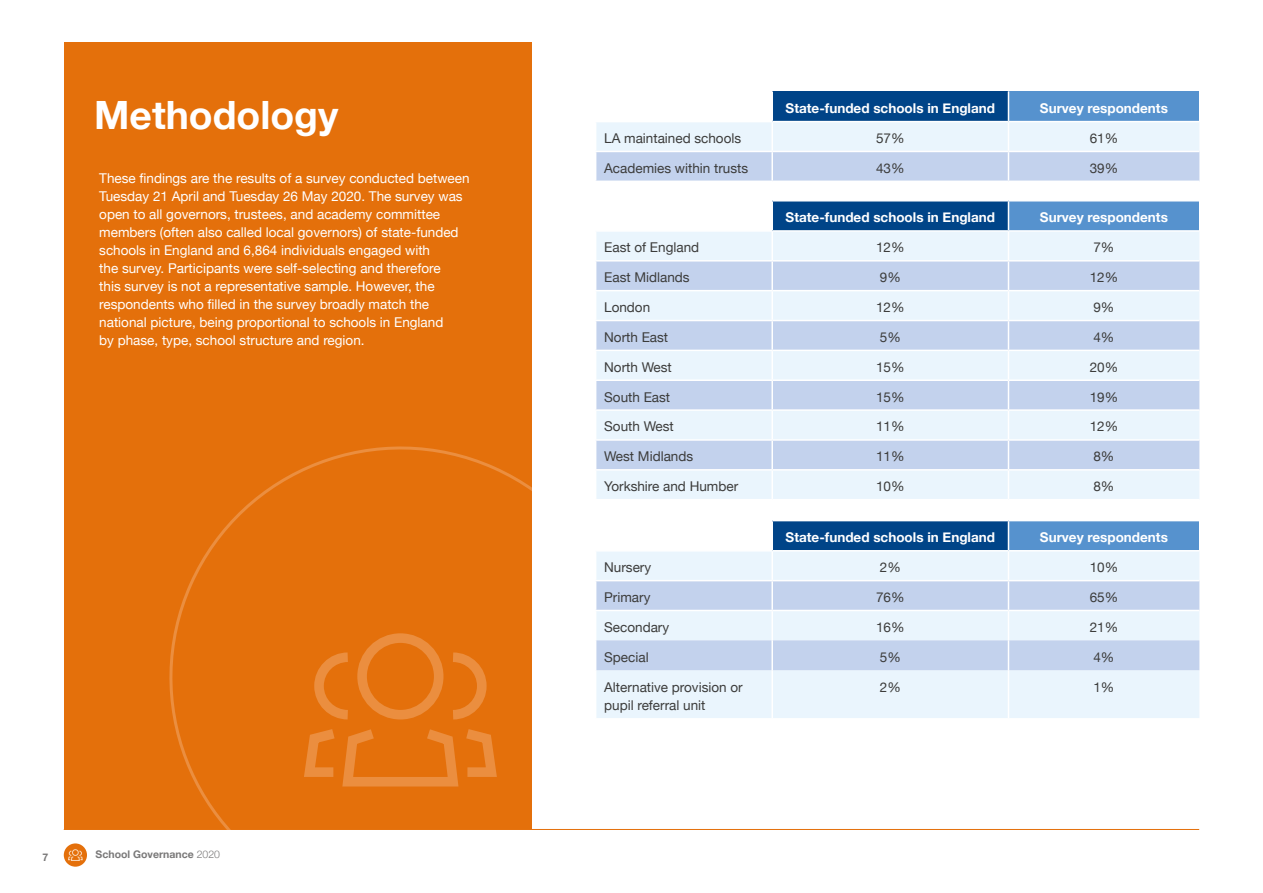
<style>
.page{position:relative;width:1263px;height:893px;background:#fff}
.page>*{position:absolute;margin:0;border:0;box-sizing:border-box;transform-origin:0 0}
._1__Main_Page_Header{font:700 39px "Helvetica Neue";color:#fff}
._4__Main_Text_White{font:13.5px/18px "Helvetica Neue";color:#fff}
.Table_Main_Text{font:13.5px/18px "Helvetica Neue";color:#3c3c3b}
.Table_Main_Text-2{font:700 13.5px "Helvetica Neue";color:#fff}
.t1{font:700 10.5px "Helvetica Neue";color:#797878}
.s1{font-weight:300}
</style>
<div class="page">
<hr style="left:64px;top:829px;width:1135px;height:1px;background:#e4700b">
<div style="left:64px;top:843px;width:23px;height:24px;background:#e4700b;border-radius:50%"></div>
<svg style="left:68px;top:849px;width:15px;height:12px"></svg>
<div style="left:64px;top:43px;width:467px;height:786px;background:#e4700b"></div>
<svg style="left:169px;top:446px;width:362px;height:383px"></svg>
<svg style="left:298px;top:628px;width:204px;height:163px"></svg>
<div style="left:772px;top:91px;width:236px;height:31px;background:#048"></div>
<div style="left:1008px;top:91px;width:191px;height:31px;background:#5692ce"></div>
<hr style="left:771px;top:91px;width:2px;height:30px;background:#fff">
<hr style="left:1008px;top:91px;width:1px;height:30px;background:#fff">
<svg style="left:596px;top:122px;width:603px;height:59px;background:#d8e4f5"></svg>
<hr style="left:772px;top:121px;width:236px;height:1px;background:#fff">
<hr style="left:1008px;top:121px;width:191px;height:1px;background:#fff">
<div style="left:772px;top:521px;width:236px;height:30px;background:#048"></div>
<div style="left:1008px;top:521px;width:191px;height:30px;background:#5692ce"></div>
<div style="left:596px;top:552px;width:603px;height:166px;background:#eaf5fd"></div>
<svg style="left:596px;top:581px;width:603px;height:89px;background:#d0def2"></svg>
<hr style="left:771px;top:521px;width:2px;height:29px;background:#fff">
<hr style="left:771px;top:551px;width:2px;height:29px;background:#fff">
<hr style="left:595px;top:580px;width:177px;height:1px;background:#fff">
<hr style="left:772px;top:580px;width:236px;height:1px;background:#fff">
<hr style="left:771px;top:581px;width:2px;height:29px;background:#fff">
<hr style="left:1008px;top:580px;width:191px;height:1px;background:#fff">
<hr style="left:595px;top:610px;width:177px;height:1px;background:#fff">
<hr style="left:772px;top:610px;width:236px;height:1px;background:#fff">
<hr style="left:771px;top:611px;width:2px;height:29px;background:#fff">
<hr style="left:1008px;top:610px;width:191px;height:1px;background:#fff">
<svg style="left:1008px;top:521px;width:1px;height:119px"></svg>
<hr style="left:771px;top:640px;width:2px;height:30px;background:#fff">
<hr style="left:1008px;top:640px;width:1px;height:30px;background:#fff">
<hr style="left:771px;top:670px;width:2px;height:48px;background:#fff">
<hr style="left:1008px;top:670px;width:1px;height:48px;background:#fff">
<hr style="left:772px;top:550px;width:236px;height:1px;background:#fff">
<hr style="left:1008px;top:550px;width:191px;height:1px;background:#fff">
<div style="left:772px;top:201px;width:236px;height:30px;background:#048"></div>
<div style="left:1008px;top:201px;width:191px;height:30px;background:#5692ce"></div>
<div style="left:596px;top:232px;width:603px;height:267px;background:#eaf5fd"></div>
<svg style="left:596px;top:262px;width:603px;height:207px;background:#d4e1f3"></svg>
<hr style="left:772px;top:230px;width:236px;height:2px;background:#fff">
<hr style="left:1008px;top:230px;width:191px;height:2px;background:#fff">
<hr style="left:595px;top:469px;width:177px;height:2px;background:#fff">
<hr style="left:772px;top:469px;width:236px;height:2px;background:#fff">
<hr style="left:1008px;top:469px;width:191px;height:2px;background:#fff">
<hr style="left:771px;top:201px;width:2px;height:29px;background:#fff">
<hr style="left:771px;top:232px;width:2px;height:28px;background:#fff">
<hr style="left:595px;top:260px;width:177px;height:2px;background:#fff">
<hr style="left:772px;top:260px;width:236px;height:2px;background:#fff">
<hr style="left:771px;top:262px;width:2px;height:28px;background:#fff">
<hr style="left:1008px;top:260px;width:191px;height:2px;background:#fff">
<hr style="left:595px;top:290px;width:177px;height:1px;background:#fff">
<hr style="left:772px;top:290px;width:236px;height:1px;background:#fff">
<hr style="left:771px;top:291px;width:2px;height:29px;background:#fff">
<hr style="left:1008px;top:290px;width:191px;height:1px;background:#fff">
<hr style="left:595px;top:320px;width:177px;height:1px;background:#fff">
<hr style="left:772px;top:320px;width:236px;height:1px;background:#fff">
<hr style="left:771px;top:321px;width:2px;height:29px;background:#fff">
<hr style="left:1008px;top:320px;width:191px;height:1px;background:#fff">
<hr style="left:595px;top:350px;width:177px;height:1px;background:#fff">
<hr style="left:772px;top:350px;width:236px;height:1px;background:#fff">
<hr style="left:771px;top:351px;width:2px;height:28px;background:#fff">
<hr style="left:1008px;top:350px;width:191px;height:1px;background:#fff">
<hr style="left:595px;top:379px;width:177px;height:2px;background:#fff">
<hr style="left:772px;top:379px;width:236px;height:2px;background:#fff">
<hr style="left:771px;top:381px;width:2px;height:28px;background:#fff">
<hr style="left:1008px;top:379px;width:191px;height:2px;background:#fff">
<hr style="left:595px;top:409px;width:177px;height:2px;background:#fff">
<hr style="left:772px;top:409px;width:236px;height:2px;background:#fff">
<hr style="left:771px;top:411px;width:2px;height:28px;background:#fff">
<hr style="left:1008px;top:409px;width:191px;height:2px;background:#fff">
<hr style="left:595px;top:439px;width:177px;height:2px;background:#fff">
<hr style="left:772px;top:439px;width:236px;height:2px;background:#fff">
<hr style="left:771px;top:441px;width:2px;height:28px;background:#fff">
<hr style="left:1008px;top:439px;width:191px;height:2px;background:#fff">
<hr style="left:771px;top:471px;width:2px;height:28px;background:#fff">
<svg style="left:1008px;top:201px;width:1px;height:298px"></svg>
<p class="_1__Main_Page_Header" style="left:94px;top:85px;width:246px">Methodology</p>
<p class="_4__Main_Text_White" style="left:99px;top:170px;width:372px">These findings are the results of a survey conducted between Tuesday 21 April and Tuesday 26 May 2020. The survey was open to all governors, trustees, and academy committee members (often also called local governors) of state-funded schools in England and 6,864 individuals engaged with<br>the survey. Participants were self-selecting and therefore<br>this survey is not a representative sample. However, the respondents who filled in the survey broadly match the national picture, being proportional to schools in England<br>by phase, type, school structure and region.</p>
<p class="t1" style="left:43px;top:849px;width:7px">7</p>
<p class="t1" style="left:96px;top:846px;width:126px">School Governance <span class="s1">2020</span></p>
<p class="Table_Main_Text-2" style="left:786px;top:98px;width:211px">State-funded schools in England</p>
<p class="Table_Main_Text-2" style="left:1040px;top:98px;width:130px">Survey respondents</p>
<p class="Table_Main_Text" style="left:604px;top:130px;width:139px">LA maintained schools</p>
<p class="Table_Main_Text" style="left:876px;top:130px;width:30px">57%</p>
<p class="Table_Main_Text" style="left:1090px;top:130px;width:30px">61%</p>
<p class="Table_Main_Text" style="left:604px;top:160px;width:146px">Academies within trusts</p>
<p class="Table_Main_Text" style="left:876px;top:160px;width:30px">43%</p>
<p class="Table_Main_Text" style="left:1090px;top:160px;width:30px">39%</p>
<p class="Table_Main_Text-2" style="left:786px;top:207px;width:211px">State-funded schools in England</p>
<p class="Table_Main_Text-2" style="left:1040px;top:207px;width:130px">Survey respondents</p>
<p class="Table_Main_Text" style="left:604px;top:239px;width:97px">East of England</p>
<p class="Table_Main_Text" style="left:876px;top:239px;width:30px">12%</p>
<p class="Table_Main_Text" style="left:1093px;top:239px;width:23px">7%</p>
<p class="Table_Main_Text" style="left:604px;top:269px;width:87px">East Midlands</p>
<p class="Table_Main_Text" style="left:880px;top:269px;width:23px">9%</p>
<p class="Table_Main_Text" style="left:1090px;top:269px;width:30px">12%</p>
<p class="Table_Main_Text" style="left:604px;top:299px;width:48px">London</p>
<p class="Table_Main_Text" style="left:876px;top:299px;width:30px">12%</p>
<p class="Table_Main_Text" style="left:1093px;top:299px;width:23px">9%</p>
<p class="Table_Main_Text" style="left:604px;top:329px;width:66px">North East</p>
<p class="Table_Main_Text" style="left:880px;top:329px;width:23px">5%</p>
<p class="Table_Main_Text" style="left:1093px;top:329px;width:23px">4%</p>
<p class="Table_Main_Text" style="left:604px;top:359px;width:69px">North West</p>
<p class="Table_Main_Text" style="left:876px;top:359px;width:30px">15%</p>
<p class="Table_Main_Text" style="left:1090px;top:359px;width:30px">20%</p>
<p class="Table_Main_Text" style="left:604px;top:389px;width:68px">South East</p>
<p class="Table_Main_Text" style="left:876px;top:389px;width:30px">15%</p>
<p class="Table_Main_Text" style="left:1090px;top:389px;width:30px">19%</p>
<p class="Table_Main_Text" style="left:604px;top:418px;width:71px">South West</p>
<p class="Table_Main_Text" style="left:876px;top:418px;width:30px">11%</p>
<p class="Table_Main_Text" style="left:1090px;top:418px;width:30px">12%</p>
<p class="Table_Main_Text" style="left:604px;top:448px;width:91px">West Midlands</p>
<p class="Table_Main_Text" style="left:876px;top:448px;width:30px">11%</p>
<p class="Table_Main_Text" style="left:1093px;top:448px;width:23px">8%</p>
<p class="Table_Main_Text" style="left:604px;top:478px;width:136px">Yorkshire and Humber</p>
<p class="Table_Main_Text" style="left:876px;top:478px;width:30px">10%</p>
<p class="Table_Main_Text" style="left:1093px;top:478px;width:23px">8%</p>
<p class="Table_Main_Text-2" style="left:786px;top:527px;width:211px">State-funded schools in England</p>
<p class="Table_Main_Text-2" style="left:1040px;top:527px;width:130px">Survey respondents</p>
<p class="Table_Main_Text" style="left:604px;top:559px;width:48px">Nursery</p>
<p class="Table_Main_Text" style="left:880px;top:559px;width:23px">2%</p>
<p class="Table_Main_Text" style="left:1090px;top:559px;width:30px">10%</p>
<p class="Table_Main_Text" style="left:604px;top:589px;width:48px">Primary</p>
<p class="Table_Main_Text" style="left:876px;top:589px;width:30px">76%</p>
<p class="Table_Main_Text" style="left:1090px;top:589px;width:30px">65%</p>
<p class="Table_Main_Text" style="left:604px;top:619px;width:67px">Secondary</p>
<p class="Table_Main_Text" style="left:876px;top:619px;width:30px">16%</p>
<p class="Table_Main_Text" style="left:1090px;top:619px;width:30px">21%</p>
<p class="Table_Main_Text" style="left:604px;top:649px;width:46px">Special</p>
<p class="Table_Main_Text" style="left:880px;top:649px;width:23px">5%</p>
<p class="Table_Main_Text" style="left:1093px;top:649px;width:23px">4%</p>
<p class="Table_Main_Text" style="left:604px;top:679px;width:140px">Alternative provision or pupil referral unit</p>
<p class="Table_Main_Text" style="left:880px;top:679px;width:23px">2%</p>
<p class="Table_Main_Text" style="left:1093px;top:679px;width:23px">1%</p>
</div>
